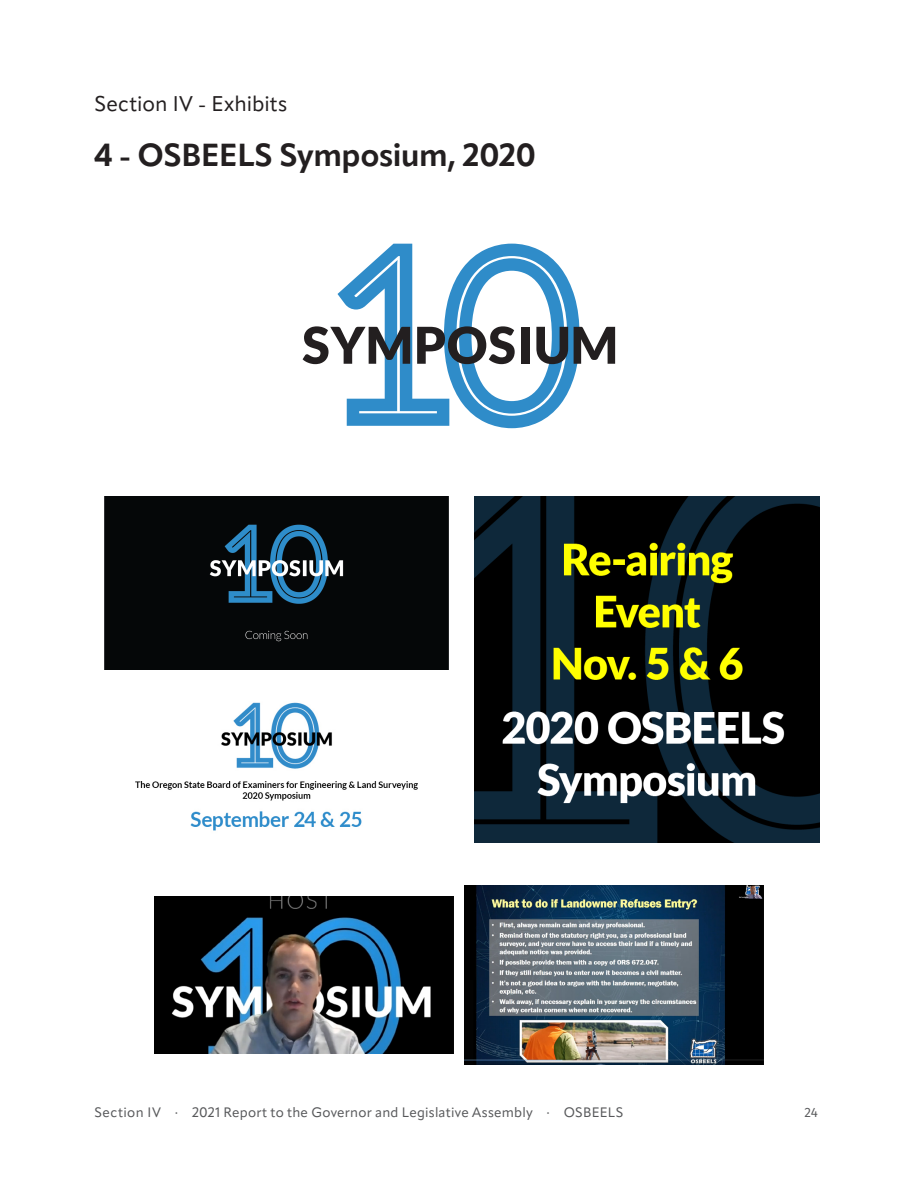
<style>
.page{position:relative;width:918px;height:1188px;background:#fff}
.page>*{position:absolute;margin:0;border:0;box-sizing:border-box;transform-origin:0 0}
.Header_A{font:700 31.5px "Apparat";letter-spacing:-.01em;color:#231f20}
.Header_A-2{font:21px "Apparat";letter-spacing:.005em;color:#231f20}
.t1{font:13.5px "Apparat";letter-spacing:.015em;color:#57585a}
.t2{font:13.5px "Fira Sans";color:#57585a}
</style>
<div class="page">
<svg style="left:303px;top:244px;width:312px;height:184px"></svg>
<img style="left:105px;top:497px;width:344px;height:173px">
<img style="left:474px;top:497px;width:346px;height:346px">
<img style="left:135px;top:702px;width:283px;height:129px">
<img style="left:155px;top:896px;width:299px;height:158px">
<img style="left:464px;top:885px;width:299px;height:180px">
<p class="Header_A-2" style="left:94px;top:91px;width:194px">Section IV - Exhibits</p>
<p class="Header_A" style="left:94px;top:136px;width:443px">4 - OSBEELS Symposium, 2020</p>
<p class="t1" style="left:94px;top:1104px;width:530px">Section IV · 2021 Report to the Governor and Legislative Assembly · OSBEELS</p>
<p class="t2" style="left:804px;top:1102px;width:15px">24</p>
</div>
